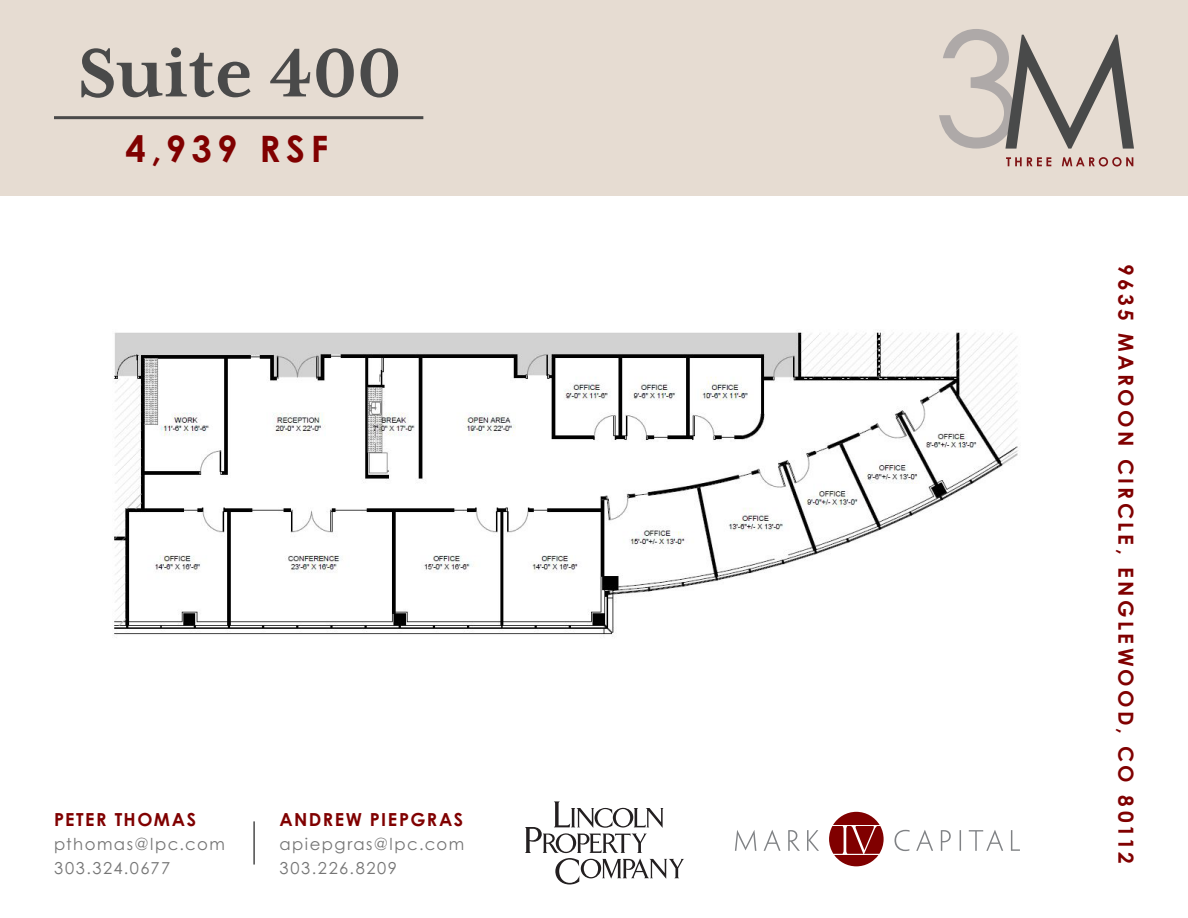
<style>
.page{position:relative;width:1188px;height:918px;background:#fff}
.page>*{position:absolute;margin:0;border:0;box-sizing:border-box;transform-origin:0 0}
.t1{font:700 78px "Mrs Eaves XL Serif OT";color:#4a4a4a}
.t2{font:700 36.45px "Century Gothic Pro";letter-spacing:.15em;color:#800000}
.t3{font:700 20.85px "Century Gothic";letter-spacing:.16em;color:#800000}
.t4{font:700 18px "Century Gothic Pro";letter-spacing:.08em;color:#800000}
.t5{font:16.5px "Century Gothic Pro";letter-spacing:.09em;color:#757575}
</style>
<div class="page">
<div style="left:0;top:0;width:1188px;height:195px;background:#e6dcd2"></div>
<hr style="left:54px;top:116px;width:369px;height:3px;background:#4a4a4a">
<img style="left:113px;top:330px;width:906px;height:307px">
<svg style="left:939px;top:29px;width:195px;height:120px"></svg>
<svg style="left:1006px;top:157px;width:127px;height:10px"></svg>
<hr style="left:253px;top:821px;width:2px;height:44px;background:#4a4a4a">
<svg style="left:525px;top:801px;width:159px;height:84px"></svg>
<svg style="left:735px;top:830px;width:21px;height:21px"></svg>
<svg style="left:764px;top:830px;width:17px;height:21px"></svg>
<svg style="left:788px;top:830px;width:12px;height:21px"></svg>
<svg style="left:807px;top:830px;width:12px;height:21px"></svg>
<svg style="left:894px;top:830px;width:16px;height:21px"></svg>
<svg style="left:916px;top:830px;width:17px;height:21px"></svg>
<svg style="left:941px;top:830px;width:10px;height:21px"></svg>
<svg style="left:960px;top:830px;width:1px;height:21px"></svg>
<svg style="left:969px;top:830px;width:34px;height:21px"></svg>
<svg style="left:1011px;top:830px;width:9px;height:21px"></svg>
<svg style="left:829px;top:812px;width:55px;height:54px"></svg>
<p class="t1" style="left:78px;top:30px;width:325px">Suite 400</p>
<p class="t2" style="left:125px;top:126px;width:204px">4,939 RSF</p>
<p class="t4" style="left:54px;top:808px;width:144px">PETER THOMAS</p>
<p class="t5" style="left:54px;top:834px;width:172px">pthomas@lpc.com</p>
<p class="t5" style="left:54px;top:858px;width:118px">303.324.0677</p>
<p class="t4" style="left:279px;top:808px;width:185px">ANDREW PIEPGRAS</p>
<p class="t5" style="left:279px;top:834px;width:186px">apiepgras@lpc.com</p>
<p class="t5" style="left:279px;top:858px;width:119px">303.226.8209</p>
<p class="t3" style="left:1142px;top:264px;width:601px;rotate:90deg">9635 MAROON CIRCLE, ENGLEWOOD, CO 80112</p>
</div>
